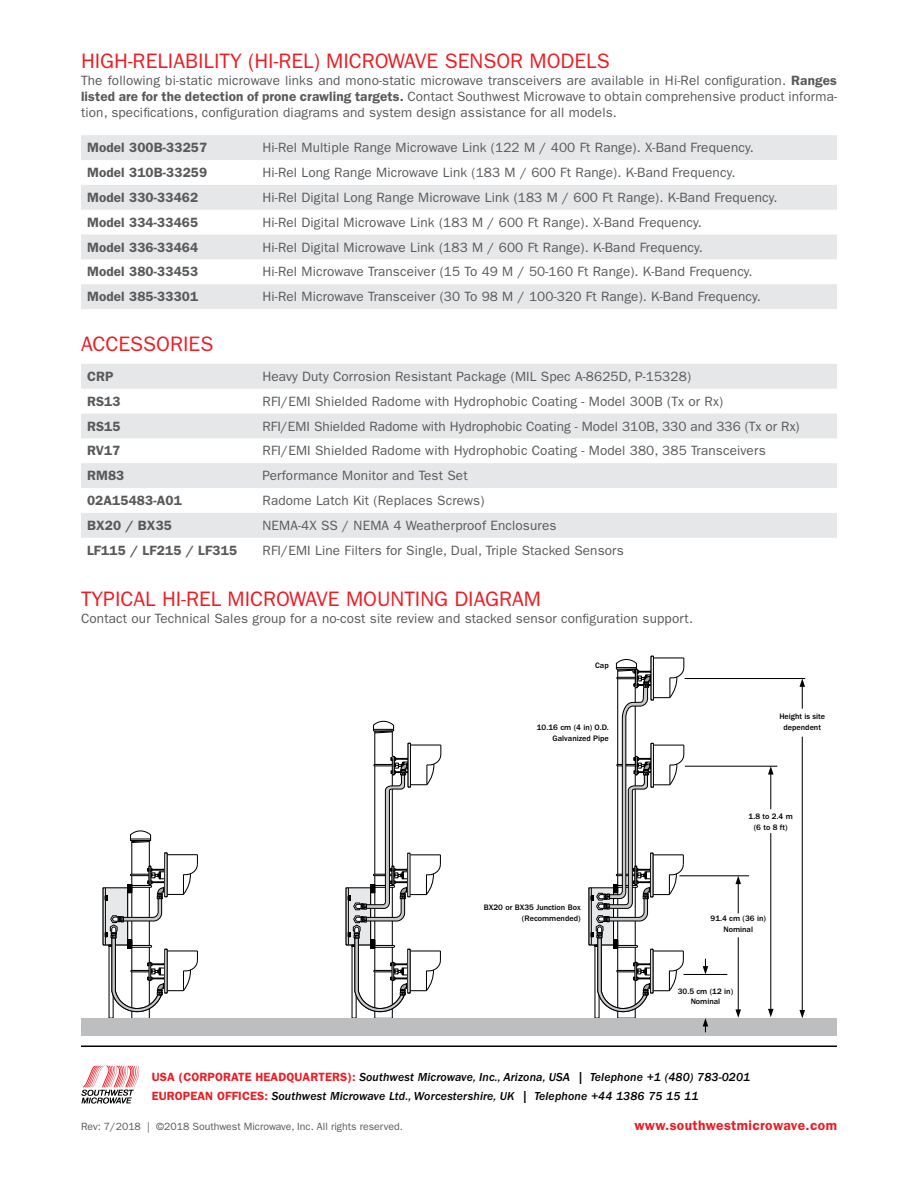
<style>
.page{position:relative;width:918px;height:1188px;background:#fff}
.page>*{position:absolute;margin:0;border:0;box-sizing:border-box;transform-origin:0 0}
.t1{font:21px "ITC Franklin Gothic Std";color:#ed1d24}
.t2{font:600 13.8px "ITC Franklin Gothic Std";letter-spacing:.025em;color:#ed1d24}
.t3{font:13.5px/16.2px "ITC Franklin Gothic Std";letter-spacing:.01em;color:#58595b;text-align:justify}
.t4{font:600 13.5px "ITC Franklin Gothic Std";letter-spacing:.01em;color:#58595b}
.t5{font:12px/19.5px "ITC Franklin Gothic Std Med It";letter-spacing:.01em;color:#000}
.t6{font:10.5px "ITC Franklin Gothic Std";color:#58595b}
.t7{font:500 8.1px/10.9px "ITC Franklin Gothic Std";color:#000;text-align:center}
.s1{font-weight:600}
.s2{font-family:"ITC Franklin Gothic Std";font-weight:600;color:#ed1d24}
</style>
<div class="page">
<svg style="left:81px;top:135px;width:756px;height:174px;fill:#e6e7e8"></svg>
<svg style="left:81px;top:364px;width:756px;height:174px;fill:#e6e7e8"></svg>
<div style="left:131px;top:838px;width:19px;height:181px;border:1px solid #000"></div>
<svg style="left:130px;top:830px;width:22px;height:14px"></svg>
<svg style="left:372px;top:720px;width:23px;height:14px"></svg>
<hr style="left:684px;top:974px;width:43px;height:1px;background:#000">
<hr style="left:679px;top:875px;width:70px;height:1px;background:#000">
<hr style="left:685px;top:766px;width:92px;height:1px;background:#000">
<hr style="left:770px;top:774px;width:1px;height:35px;background:#000">
<svg style="left:768px;top:766px;width:6px;height:9px"></svg>
<hr style="left:770px;top:833px;width:1px;height:177px;background:#000">
<svg style="left:768px;top:1009px;width:6px;height:8px"></svg>
<svg style="left:703px;top:959px;width:5px;height:15px"></svg>
<hr style="left:738px;top:883px;width:1px;height:30px;background:#000">
<svg style="left:735px;top:876px;width:6px;height:8px"></svg>
<hr style="left:738px;top:938px;width:1px;height:72px;background:#000">
<svg style="left:735px;top:1009px;width:6px;height:9px"></svg>
<hr style="left:685px;top:678px;width:120px;height:1px;background:#000">
<hr style="left:802px;top:737px;width:1px;height:274px;background:#000">
<svg style="left:800px;top:1010px;width:5px;height:8px"></svg>
<svg style="left:800px;top:679px;width:5px;height:29px"></svg>
<div style="left:81px;top:1018px;width:756px;height:18px;background:#bcbec0"></div>
<svg style="left:703px;top:1018px;width:5px;height:14px"></svg>
<div style="left:164px;top:852px;width:4px;height:45px;border:1px solid #000"></div>
<hr style="left:167px;top:854px;width:30px;height:1px;background:#000">
<svg style="left:105px;top:855px;width:93px;height:158px"></svg>
<div style="left:408px;top:743px;width:3px;height:45px;border:1px solid #000"></div>
<svg style="left:348px;top:745px;width:94px;height:268px"></svg>
<div style="left:651px;top:656px;width:3px;height:44px;border:1px solid #000"></div>
<hr style="left:654px;top:657px;width:30px;height:1px;background:#000">
<svg style="left:591px;top:658px;width:94px;height:355px"></svg>
<hr style="left:81px;top:1046px;width:756px;height:1px;background:#000">
<svg style="left:81px;top:1066px;width:58px;height:38px"></svg>
<h1 class="t1" style="left:81px;top:49px;width:530px">HIGH-RELIABILITY (HI-REL) MICROWAVE SENSOR MODELS</h1>
<p class="t3" style="left:81px;top:72px;width:758px">The following bi-static microwave links and mono-static microwave transceivers are available in Hi-Rel configuration. <span class="s1">Ranges listed are for the detection of prone crawling targets.</span> Contact Southwest Microwave to obtain comprehensive product informa&shy;tion, specifications, configuration diagrams and system design assistance for all models.</p>
<p class="t4" style="left:87px;top:140px;width:122px">Model 300B-33257</p>
<p class="t3" style="left:262px;top:140px;width:493px">Hi-Rel Multiple Range Microwave Link (122 M / 400 Ft Range). X-Band Frequency.</p>
<p class="t4" style="left:87px;top:164px;width:122px">Model 310B-33259</p>
<p class="t3" style="left:262px;top:164px;width:474px">Hi-Rel Long Range Microwave Link (183 M / 600 Ft Range). K-Band Frequency.</p>
<p class="t4" style="left:87px;top:189px;width:113px">Model 330-33462</p>
<p class="t3" style="left:262px;top:189px;width:517px">Hi-Rel Digital Long Range Microwave Link (183 M / 600 Ft Range). K-Band Frequency.</p>
<p class="t4" style="left:87px;top:214px;width:113px">Model 334-33465</p>
<p class="t3" style="left:262px;top:214px;width:441px">Hi-Rel Digital Microwave Link (183 M / 600 Ft Range). X-Band Frequency.</p>
<p class="t4" style="left:87px;top:239px;width:113px">Model 336-33464</p>
<p class="t3" style="left:262px;top:239px;width:442px">Hi-Rel Digital Microwave Link (183 M / 600 Ft Range). K-Band Frequency.</p>
<p class="t4" style="left:87px;top:264px;width:113px">Model 380-33453</p>
<p class="t3" style="left:262px;top:264px;width:492px">Hi-Rel Microwave Transceiver (15 To 49 M / 50-160 Ft Range). K-Band Frequency.</p>
<p class="t4" style="left:87px;top:289px;width:113px">Model 385-33301</p>
<p class="t3" style="left:262px;top:289px;width:500px">Hi-Rel Microwave Transceiver (30 To 98 M / 100-320 Ft Range). K-Band Frequency.</p>
<h1 class="t1" style="left:81px;top:331px;width:134px">ACCESSORIES</h1>
<p class="t4" style="left:87px;top:368px;width:28px">CRP</p>
<p class="t3" style="left:262px;top:368px;width:430px">Heavy Duty Corrosion Resistant Package (MIL Spec A-8625D, P-15328)</p>
<p class="t4" style="left:87px;top:393px;width:35px">RS13</p>
<p class="t3" style="left:262px;top:393px;width:462px">RFI/EMI Shielded Radome with Hydrophobic Coating - Model 300B (Tx or Rx)</p>
<p class="t4" style="left:87px;top:418px;width:35px">RS15</p>
<p class="t3" style="left:262px;top:418px;width:539px">RFI/EMI Shielded Radome with Hydrophobic Coating - Model 310B, 330 and 336 (Tx or Rx)</p>
<p class="t4" style="left:87px;top:443px;width:35px">RV17</p>
<p class="t3" style="left:262px;top:443px;width:505px">RFI/EMI Shielded Radome with Hydrophobic Coating - Model 380, 385 Transceivers</p>
<p class="t4" style="left:87px;top:468px;width:39px">RM83</p>
<p class="t3" style="left:262px;top:468px;width:207px">Performance Monitor and Test Set</p>
<p class="t4" style="left:87px;top:492px;width:96px">02A15483-A01</p>
<p class="t3" style="left:262px;top:493px;width:223px">Radome Latch Kit (Replaces Screws)</p>
<p class="t4" style="left:87px;top:517px;width:87px">BX20 / BX35</p>
<p class="t3" style="left:262px;top:517px;width:295px">NEMA-4X SS / NEMA 4 Weatherproof Enclosures</p>
<p class="t4" style="left:87px;top:542px;width:152px">LF115 / LF215 / LF315</p>
<p class="t3" style="left:262px;top:542px;width:363px">RFI/EMI Line Filters for Single, Dual, Triple Stacked Sensors</p>
<h1 class="t1" style="left:81px;top:587px;width:462px">TYPICAL HI-REL MICROWAVE MOUNTING DIAGRAM</h1>
<p class="t3" style="left:81px;top:610px;width:614px">Contact our Technical Sales group for a no-cost site review and stacked sensor configuration support.</p>
<p class="t7" style="left:595px;top:660px;width:15px">Cap</p>
<p class="t7" style="left:537px;top:722px;width:73px;text-align:right">10.16 cm (4 in) O.D.<br>Galvanized Pipe</p>
<p class="t7" style="left:484px;top:902px;width:98px;text-align:right">BX20 or BX35 Junction Box (Recommended)</p>
<p class="t7" style="left:779px;top:711px;width:47px">Height is site dependent</p>
<p class="t7" style="left:749px;top:811px;width:46px">1.8 to 2.4 m (6 to 8 ft)</p>
<p class="t7" style="left:711px;top:913px;width:57px">91.4 cm (36 in)<br>Nominal</p>
<p class="t7" style="left:678px;top:985px;width:57px">30.5 cm (12 in)<br>Nominal</p>
<p class="t5" style="left:152px;top:1067px;width:600px"><span class="s2">USA (CORPORATE HEADQUARTERS):</span> Southwest Microwave, Inc., Arizona, USA | Telephone +1 (480) 783-0201<br><span class="s2">EUROPEAN OFFICES:</span> Southwest Microwave Ltd., Worcestershire, UK | Telephone +44 1386 75 15 11</p>
<p class="t6" style="left:81px;top:1121px;width:323px">Rev: 7/2018 | ©2018 Southwest Microwave, Inc. All rights reserved.</p>
<p class="t2" style="left:634px;top:1117px;width:204px">www.southwestmicrowave.com</p>
</div>
